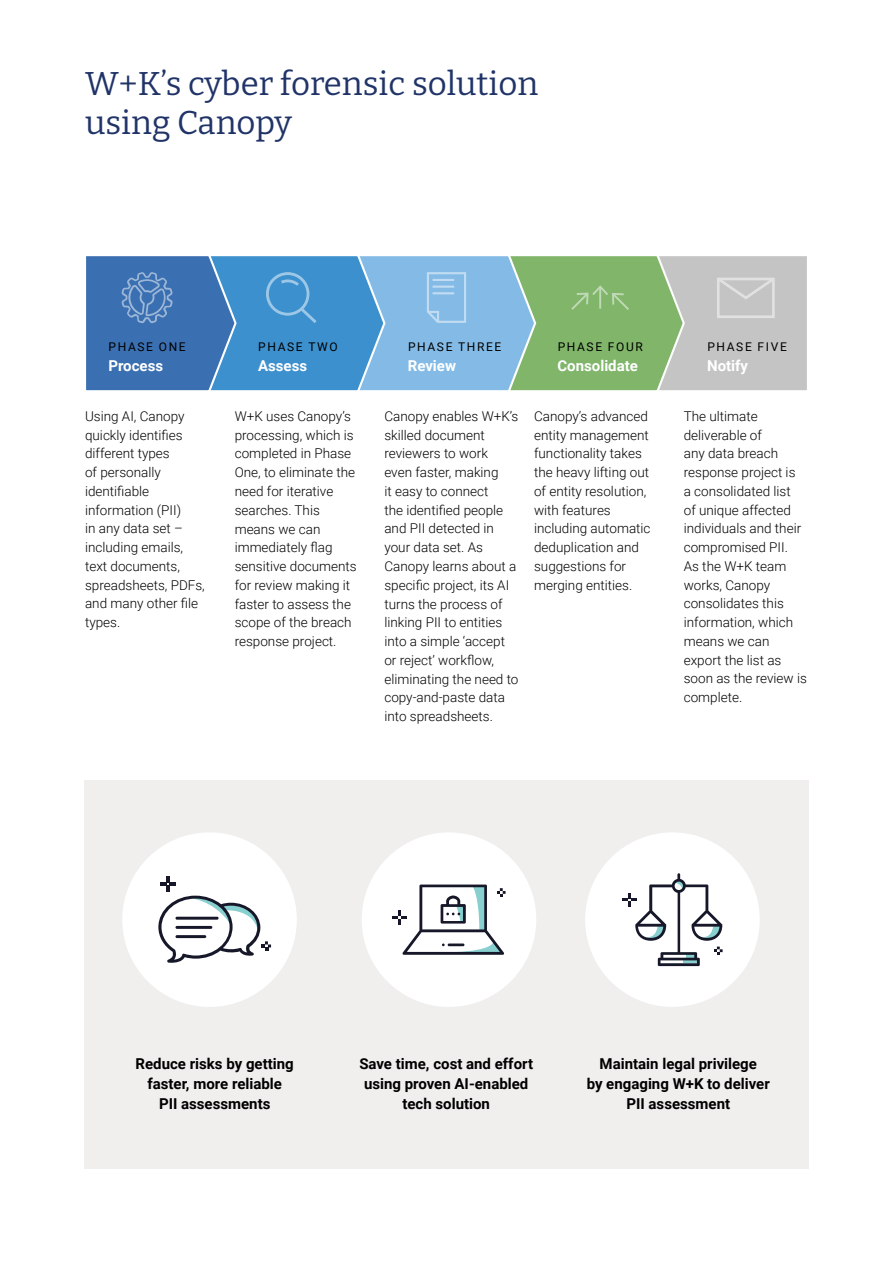
<style>
.page{position:relative;width:893px;height:1263px;background:#fff}
.page>*{position:absolute;margin:0;border:0;box-sizing:border-box;transform-origin:0 0}
.t1{font:33px/39px "Bitter";color:#213468}
.t2{font:700 15px/20.2px "Roboto";color:#000;text-align:center}
.t3{font:700 15px "Roboto";color:#fff}
.t4{font:300 13.5px/18.8px "Roboto";color:#000}
.t5{font:12px "Roboto";letter-spacing:.135em;color:#000}
</style>
<div class="page">
<div style="left:629px;top:254px;width:180px;height:138px;background:#c5c4c4;border:2px solid #fff"></div>
<div style="left:84px;top:780px;width:725px;height:389px;background:#f0efee"></div>
<div style="left:717px;top:278px;width:58px;height:40px;border:3px solid #fff"></div>
<svg style="left:717px;top:278px;width:58px;height:23px"></svg>
<svg style="left:86px;top:254px;width:600px;height:138px;background:#69a2b8"></svg>
<div style="left:122px;top:832px;width:175px;height:175px;background:#fff;border-radius:50%"></div>
<svg style="left:158px;top:876px;width:113px;height:87px"></svg>
<div style="left:362px;top:832px;width:174px;height:175px;background:#fff;border-radius:50%"></div>
<svg style="left:392px;top:884px;width:114px;height:71px"></svg>
<div style="left:585px;top:832px;width:175px;height:175px;background:#fff;border-radius:50%"></div>
<svg style="left:622px;top:873px;width:101px;height:93px"></svg>
<h1 class="t1" style="left:85px;top:63px;width:455px">W+K’s cyber forensic solution using Canopy</h1>
<p class="t5" style="left:109px;top:338px;width:79px">PHASE ONE</p>
<p class="t3" style="left:108px;top:356px;width:56px">Process</p>
<p class="t4" style="left:85px;top:406px;width:121px">Using AI, Canopy quickly identifies different types<br>of personally identifiable information (PII)<br>in any data set – including emails, text documents, spreadsheets, PDFs, and many other file types.</p>
<p class="t5" style="left:258px;top:338px;width:81px">PHASE TWO</p>
<p class="t3" style="left:258px;top:356px;width:51px">Assess</p>
<p class="t4" style="left:235px;top:406px;width:124px">W+K uses Canopy’s processing, which is completed in Phase<br>One, to eliminate the need for iterative searches. This means we can immediately flag sensitive documents for review making it faster to assess the scope of the breach response project.</p>
<p class="t5" style="left:408px;top:338px;width:95px">PHASE THREE</p>
<p class="t3" style="left:408px;top:356px;width:50px">Review</p>
<p class="t4" style="left:384px;top:406px;width:136px">Canopy enables W+K’s skilled document reviewers to work even faster, making<br>it easy to connect<br>the identified people and PII detected in your data set. As<br>Canopy learns about a specific project, its AI turns the process of linking PII to entities into a simple ‘accept or reject’ workflow, eliminating the need to copy-and-paste data into spreadsheets.</p>
<p class="t5" style="left:558px;top:338px;width:87px">PHASE FOUR</p>
<p class="t3" style="left:557px;top:356px;width:82px">Consolidate</p>
<p class="t4" style="left:534px;top:406px;width:118px">Canopy’s advanced entity management functionality takes the heavy lifting out of entity resolution, with features including automatic deduplication and suggestions for merging entities.</p>
<p class="t5" style="left:707px;top:338px;width:81px">PHASE FIVE</p>
<p class="t3" style="left:707px;top:356px;width:43px">Notify</p>
<p class="t4" style="left:684px;top:406px;width:125px">The ultimate deliverable of<br>any data breach response project is<br>a consolidated list<br>of unique affected individuals and their compromised PII.<br>As the W+K team works, Canopy consolidates this information, which means we can export the list as soon as the review is complete.</p>
<p class="t2" style="left:136px;top:1052px;width:160px">Reduce risks by getting faster, more reliable<br>PII assessments</p>
<p class="t2" style="left:359px;top:1052px;width:175px">Save time, cost and effort using proven AI-enabled tech solution</p>
<p class="t2" style="left:587px;top:1052px;width:185px">Maintain legal privilege<br>by engaging W+K to deliver<br>PII assessment</p>
</div>
